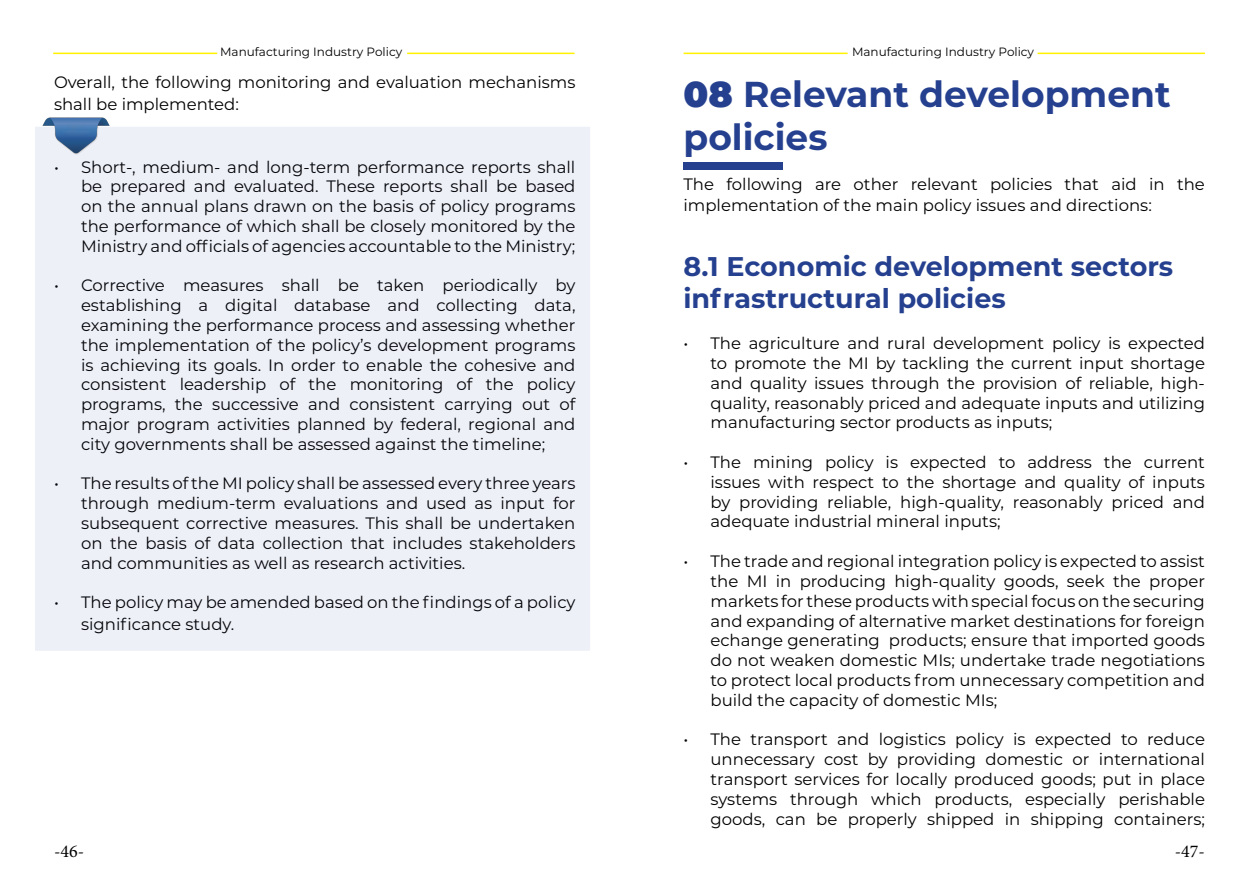
<style>
.page{position:relative;width:1259px;height:893px;background:#fff}
.page>*{position:absolute;margin:0;border:0;box-sizing:border-box;transform-origin:0 0}
.t1{font:100 36px/43.2px "Montserrat";color:#25408f}
.t2{font:700 27px/32.4px "Montserrat";color:#25408f}
.t3{font:18px "Minion Pro";color:#000}
.t4{font:16.5px/19.8px "Montserrat";color:#000;text-align:justify}
.t5{font:12px "Montserrat";color:#000}
</style>
<div class="page">
<hr style="left:53px;top:53px;width:164px;height:1px;background:#fff200">
<hr style="left:683px;top:53px;width:164px;height:1px;background:#fff200">
<hr style="left:407px;top:53px;width:167px;height:1px;background:#fff200">
<hr style="left:1037px;top:53px;width:168px;height:1px;background:#fff200">
<div style="left:683px;top:163px;width:99px;height:7px;background:#25408f"></div>
<div style="left:33px;top:125px;width:558px;height:527px;background:#edf0f6;border:2px solid #fff"></div>
<img style="left:42px;top:118px;width:68px;height:36px">
<p class="t5" style="left:220px;top:44px;width:184px">Manufacturing Industry Policy</p>
<p class="t5" style="left:852px;top:44px;width:184px">Manufacturing Industry Policy</p>
<p class="t4" style="left:54px;top:71px;width:523px;line-height:21.6px">Overall, the following monitoring and evaluation mechanisms shall be implemented:</p>
<p class="t4" style="left:81px;top:156px;width:496px;text-indent:-27px">• Short-, medium- and long-term performance reports shall be prepared and evaluated. These reports shall be based on the annual plans drawn on the basis of policy programs the performance of which shall be closely monitored by the Ministry and officials of agencies accountable to the Ministry;</p>
<p class="t4" style="left:81px;top:275px;width:496px;text-indent:-27px">• Corrective measures shall be taken periodically by establishing a digital database and collecting data, examining the performance process and assessing whether the implementation of the policy’s development programs is achieving its goals. In order to enable the cohesive and consistent leadership of the monitoring of the policy programs, the successive and consistent carrying out of major program activities planned by federal, regional and city governments shall be assessed against the timeline;</p>
<p class="t4" style="left:81px;top:473px;width:496px;text-indent:-27px">• The results of the MI policy shall be assessed every three years through medium-term evaluations and used as input for subsequent corrective measures. This shall be undertaken on the basis of data collection that includes stakeholders and communities as well as research activities.</p>
<p class="t4" style="left:81px;top:591px;width:496px;line-height:21.6px;text-indent:-27px">• The policy may be amended based on the findings of a policy significance study.</p>
<h1 class="t1" style="left:683px;top:72px;width:489px">08 Relevant development policies</h1>
<p class="t4" style="left:683px;top:172px;width:523px;line-height:21.6px">The following are other relevant policies that aid in the implementation of the main policy issues and directions:</p>
<h2 class="t2" style="left:683px;top:249px;width:491px">8.1 Economic development sectors infrastructural policies</h2>
<p class="t4" style="left:710px;top:333px;width:496px;text-indent:-27px">• The agriculture and rural development policy is expected to promote the MI by tackling the current input shortage and quality issues through the provision of reliable, high&shy;quality, reasonably priced and adequate inputs and utilizing manufacturing sector products as inputs;</p>
<p class="t4" style="left:710px;top:452px;width:496px;text-indent:-27px">• The mining policy is expected to address the current issues with respect to the shortage and quality of inputs by providing reliable, high-quality, reasonably priced and adequate industrial mineral inputs;</p>
<p class="t4" style="left:710px;top:551px;width:496px;text-indent:-27px">• The trade and regional integration policy is expected to assist the MI in producing high-quality goods, seek the proper markets for these products with special focus on the securing and expanding of alternative market destinations for foreign echange generating products; ensure that imported goods do not weaken domestic MIs; undertake trade negotiations to protect local products from unnecessary competition and build the capacity of domestic MIs;</p>
<p class="t4" style="left:710px;top:729px;width:496px;text-indent:-27px">• The transport and logistics policy is expected to reduce unnecessary cost by providing domestic or international transport services for locally produced goods; put in place systems through which products, especially perishable goods, can be properly shipped in shipping containers;</p>
<p class="t3" style="left:54px;top:839px;width:32px">-46-</p>
<p class="t3" style="left:1174px;top:839px;width:32px">-47-</p>
</div>
